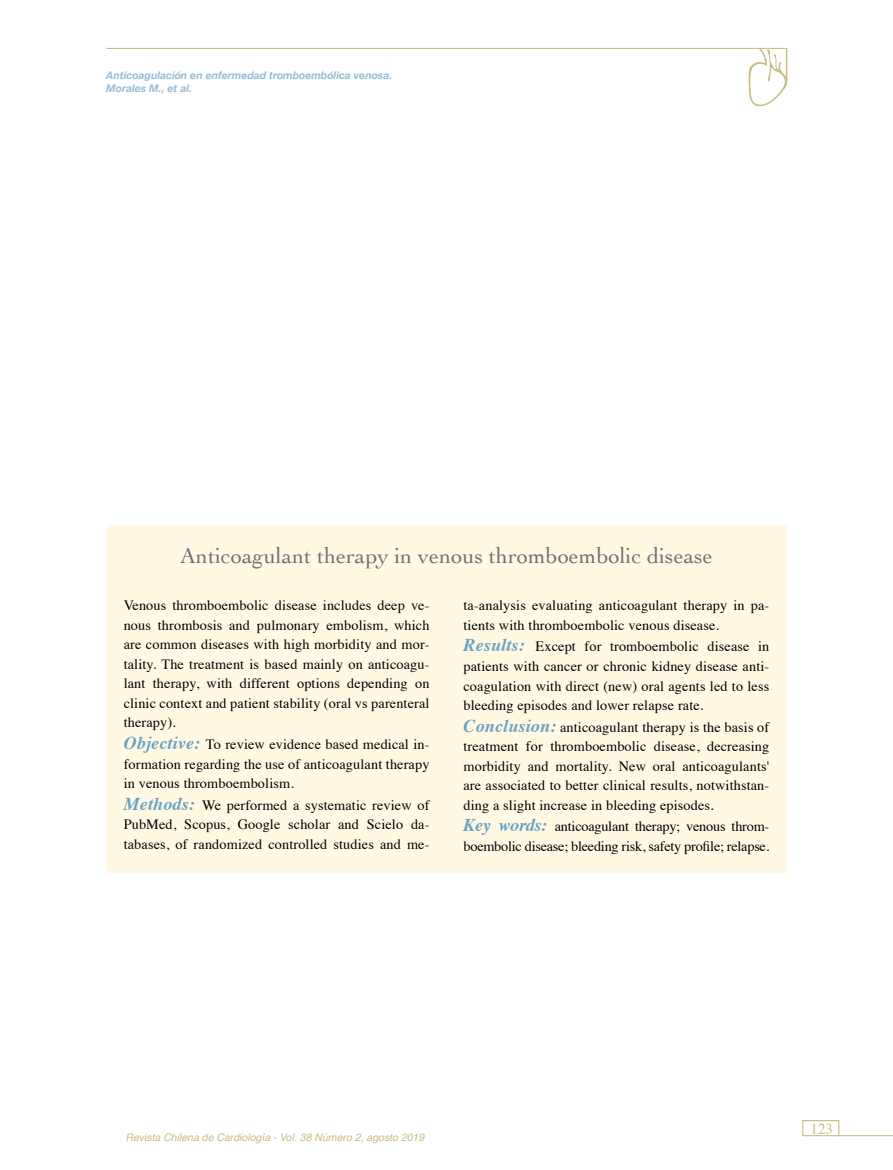
<style>
.page{position:relative;width:893px;height:1170px;background:#fff}
.page>*{position:absolute;margin:0;border:0;box-sizing:border-box;transform-origin:0 0}
.t1{font:22.5px "Cochin";color:#707172}
.t2{font:15px "Times";color:#c7be80}
.t3{font:14.25px/19.5px "Times";letter-spacing:.01em;color:#000;text-align:justify}
.t4{font:14.25px/19.5px "Times";letter-spacing:-.015em;color:#000}
.t5{font:italic 700 10.5px/12.6px "Helvetica Neue";color:#96bdd3}
.t6{font:italic 10.5px "Helvetica";color:#c7be80}
.s1{font-weight:700;font-style:italic;font-size:18px;color:#69a2c1}
</style>
<div class="page">
<div style="left:802px;top:1119px;width:37px;height:17px;border:1px solid #c7be80"></div>
<hr style="left:838px;top:1134px;width:55px;height:2px;background:#c7be80">
<hr style="left:106px;top:48px;width:681px;height:1px;background:#c7be7f">
<svg style="left:748px;top:48px;width:40px;height:59px"></svg>
<hr style="left:786px;top:49px;width:1px;height:32px;background:#c7be7f">
<div style="left:106px;top:525px;width:681px;height:347px;background:#fff9e4"></div>
<p class="t5" style="left:106px;top:70px;width:288px">Anticoagulación en enfermedad tromboembólica venosa.<br>Morales M., et al.</p>
<h1 class="t1" style="left:180px;top:540px;width:534px">Anticoagulant therapy in venous thromboembolic disease</h1>
<p class="t3" style="left:124px;top:594px;width:307px">Venous thromboembolic disease includes deep ve&shy;nous thrombosis and pulmonary embolism, which are common diseases with high morbidity and mor&shy;tality. The treatment is based mainly on anticoagu&shy;lant therapy, with different options depending on clinic context and patient stability (oral vs parenteral therapy).</p>
<p class="t3" style="left:124px;top:733px;width:307px"><span class="s1">Objective:</span> To review evidence based medical in&shy;formation regarding the use of anticoagulant therapy in venous thromboembolism.</p>
<p class="t3" style="left:124px;top:793px;width:307px"><span class="s1">Methods:</span> We performed a systematic review of PubMed, Scopus, Google scholar and Scielo da&shy;tabases, of randomized controlled studies and me-</p>
<p class="t3" style="left:463px;top:594px;width:307px">ta-analysis evaluating anticoagulant therapy in pa&shy;tients with thromboembolic venous disease.</p>
<p class="t3" style="left:463px;top:635px;width:307px"><span class="s1">Results:</span> Except for tromboembolic disease in patients with cancer or chronic kidney disease anti&shy;coagulation with direct (new) oral agents led to less bleeding episodes and lower relapse rate.</p>
<p class="t3" style="left:463px;top:715px;width:307px"><span class="s1">Conclusion:</span> anticoagulant therapy is the basis of treatment for thromboembolic disease, decreasing morbidity and mortality. New oral anticoagulants' are associated to better clinical results, notwithstan&shy;ding a slight increase in bleeding episodes.</p>
<p class="t4" style="left:463px;top:815px;width:307px"><span class="s1">Key words:</span> anticoagulant therapy; venous throm&shy;boembolic disease; bleeding risk, safety profile; relapse.</p>
<p class="t6" style="left:125px;top:1128px;width:300px">Revista Chilena de Cardiología - Vol. 38 Número 2, agosto 2019</p>
<p class="t2" style="left:810px;top:1115px;width:24px">123</p>
</div>
